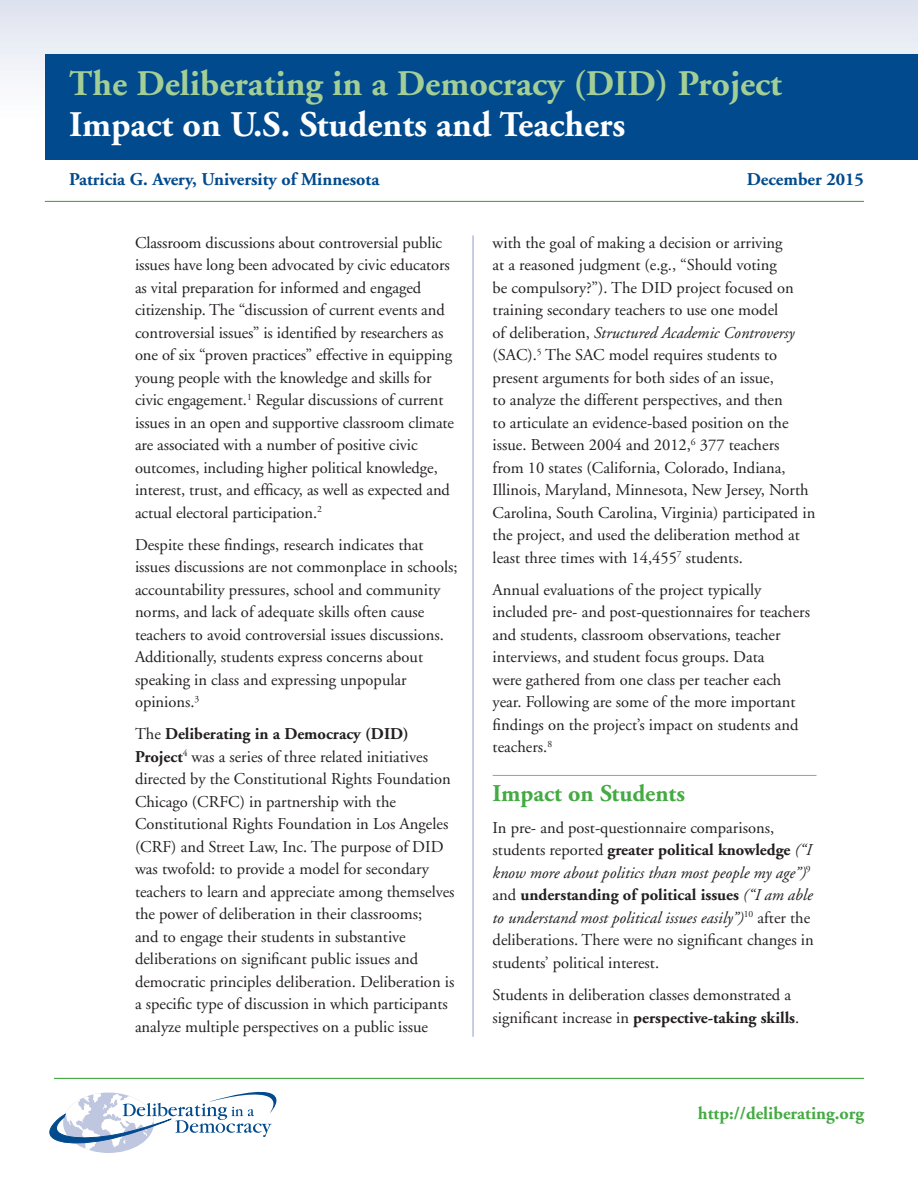
<style>
.page{position:relative;width:918px;height:1188px;background:#fff}
.page>*{position:absolute;margin:0;border:0;box-sizing:border-box;transform-origin:0 0}
.A_Head{font:700 36px "Adobe Garamond";color:#a3ce95}
.A_Head-2{font:700 36px "Adobe Garamond";color:#fff}
.B_head_w_line{font:700 24px "Adobe Garamond";color:#44aa42}
.A_Head-3{font:700 18px "Adobe Garamond";color:#004a8d}
.A_Head-4{font:700 18px "Adobe Garamond";color:#44aa42}
.t1{font:16.5px/22.5px "Adobe Garamond";color:#231f20}
.s1{font-weight:700}
.s2{font-style:italic}
</style>
<div class="page">
<div style="left:0;top:0;width:918px;height:127px;background:#e7eaf3"></div>
<svg style="left:50px;top:1092px;width:226px;height:61px"></svg>
<hr style="left:54px;top:1078px;width:810px;height:1px;background:#44aa42">
<hr style="left:45px;top:201px;width:819px;height:1px;background:#44aa42">
<hr style="left:493px;top:775px;width:323px;height:1px;background:#8b9ec7">
<div style="left:45px;top:54px;width:873px;height:106px;background:#004a8d"></div>
<hr style="left:473px;top:235px;width:1px;height:802px;background:#8b9ec7">
<p class="A_Head" style="left:69px;top:64px;width:714px">The Deliberating in a Democracy (DID) Project</p>
<p class="A_Head-2" style="left:69px;top:105px;width:558px">Impact on U.S. Students and Teachers</p>
<p class="A_Head-3" style="left:69px;top:169px;width:312px">Patricia G. Avery, University of Minnesota</p>
<p class="A_Head-3" style="left:747px;top:169px;width:119px">December 2015</p>
<p class="t1" style="left:135px;top:231px;width:321px">Classroom discussions about controversial public issues have long been advocated by civic educators as vital preparation for informed and engaged citizenship. The “discussion of current events and controversial issues” is identified by researchers as one of six “proven practices” effective in equipping young people with the knowledge and skills for civic engagement.<sup>1</sup> Regular discussions of current issues in an open and supportive classroom climate are associated with a number of positive civic outcomes, including higher political knowledge, interest, trust, and efficacy, as well as expected and actual electoral participation.<sup>2</sup></p>
<p class="t1" style="left:135px;top:534px;width:324px">Despite these findings, research indicates that issues discussions are not commonplace in schools; accountability pressures, school and community norms, and lack of adequate skills often cause teachers to avoid controversial issues discussions.<br>Additionally, students express concerns about speaking in class and expressing unpopular opinions.<sup>3</sup></p>
<p class="t1" style="left:135px;top:723px;width:321px">The <span class="s1">Deliberating in a Democracy (DID)<br>Project</span><sup>4</sup> was a series of three related initiatives directed by the Constitutional Rights Foundation Chicago (CRFC) in partnership with the Constitutional Rights Foundation in Los Angeles (CRF) and Street Law, Inc. The purpose of DID was twofold: to provide a model for secondary teachers to learn and appreciate among themselves the power of deliberation in their classrooms;<br>and to engage their students in substantive deliberations on significant public issues and democratic principles deliberation. Deliberation is a specific type of discussion in which participants analyze multiple perspectives on a public issue</p>
<p class="t1" style="left:493px;top:231px;width:324px">with the goal of making a decision or arriving<br>at a reasoned judgment (e.g., “Should voting<br>be compulsory?”). The DID project focused on training secondary teachers to use one model<br>of deliberation, <span class="s2">Structured Academic Controversy </span>(SAC).<sup>5</sup> The SAC model requires students to present arguments for both sides of an issue,<br>to analyze the different perspectives, and then<br>to articulate an evidence-based position on the issue. Between 2004 and 2012,<sup>6</sup> 377 teachers<br>from 10 states (California, Colorado, Indiana, Illinois, Maryland, Minnesota, New Jersey, North Carolina, South Carolina, Virginia) participated in the project, and used the deliberation method at least three times with 14,455<sup>7</sup> students.</p>
<p class="t1" style="left:493px;top:579px;width:319px">Annual evaluations of the project typically included pre- and post-questionnaires for teachers and students, classroom observations, teacher interviews, and student focus groups. Data<br>were gathered from one class per teacher each year. Following are some of the more important findings on the project’s impact on students and teachers.<sup>8</sup></p>
<p class="B_head_w_line" style="left:493px;top:780px;width:194px">Impact on Students</p>
<p class="t1" style="left:493px;top:817px;width:323px">In pre- and post-questionnaire comparisons, students reported <span class="s1">greater political knowledge</span> <span class="s2">(“I know more about politics than most people my age”)</span><sup>9 </sup>and <span class="s1">understanding of political issues</span> <span class="s2">(“I am able to understand most political issues easily”)</span><sup>10</sup> after the deliberations. There were no significant changes in students’ political interest.</p>
<p class="t1" style="left:493px;top:984px;width:308px">Students in deliberation classes demonstrated a significant increase in <span class="s1">perspective-taking skills</span>.</p>
<p class="A_Head-4" style="left:698px;top:1103px;width:168px">http://deliberating.org</p>
</div>
